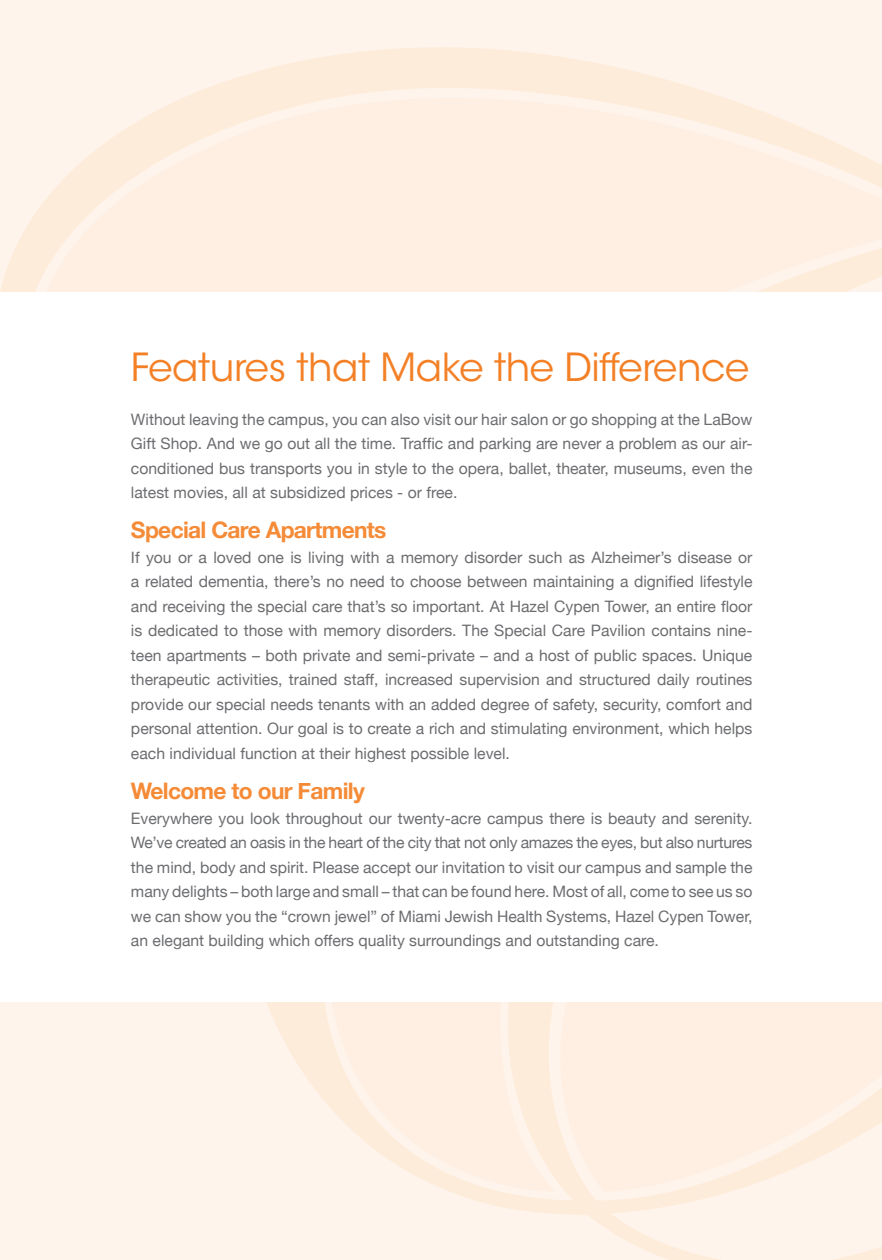
<style>
.page{position:relative;width:882px;height:1260px;background:#fff}
.page>*{position:absolute;margin:0;border:0;box-sizing:border-box;transform-origin:0 0}
.t1{font:38.5px "ITC Avant Garde MM 302 750";letter-spacing:-.01em;color:#f48026}
.t2{font:700 22.75px "Helvetica Neue";letter-spacing:-.03em;color:#f58b37}
.t3{font:15.75px/24.5px "Helvetica Neue";color:#6c6d70;text-align:justify}
</style>
<div class="page">
<svg style="left:0;top:1002px;width:882px;height:258px;background:#fef3e9"></svg>
<svg style="left:0;top:8px;width:882px;height:284px;background:#fef0e4"></svg>
<svg style="left:555px;top:1002px;width:327px;height:190px;background:#feefe2"></svg>
<svg style="left:331px;top:1002px;width:224px;height:191px;background:#feefe2"></svg>
<p class="t1" style="left:131px;top:345px;width:620px">Features that Make the Difference</p>
<p class="t3" style="left:131px;top:408px;width:623px">Without leaving the campus, you can also visit our hair salon or go shopping at the LaBow Gift Shop. And we go out all the time. Traffic and parking are never a problem as our air&shy;conditioned bus transports you in style to the opera, ballet, theater, museums, even the latest movies, all at subsidized prices - or free.</p>
<p class="t2" style="left:131px;top:512px;width:257px">Special Care Apartments</p>
<p class="t3" style="left:131px;top:546px;width:623px">If you or a loved one is living with a memory disorder such as Alzheimer’s disease or a related dementia, there’s no need to choose between maintaining a dignified lifestyle and receiving the special care that’s so important. At Hazel Cypen Tower, an entire floor is dedicated to those with memory disorders. The Special Care Pavilion contains nine&shy;teen apartments – both private and semi-private – and a host of public spaces. Unique therapeutic activities, trained staff, increased supervision and structured daily routines provide our special needs tenants with an added degree of safety, security, comfort and personal attention. Our goal is to create a rich and stimulating environment, which helps each individual function at their highest possible level.</p>
<p class="t2" style="left:131px;top:773px;width:235px">Welcome to our Family</p>
<p class="t3" style="left:131px;top:807px;width:623px">Everywhere you look throughout our twenty-acre campus there is beauty and serenity.<br>We’ve created an oasis in the heart of the city that not only amazes the eyes, but also nurtures the mind, body and spirit. Please accept our invitation to visit our campus and sample the many delights – both large and small – that can be found here. Most of all, come to see us so we can show you the “crown jewel” of Miami Jewish Health Systems, Hazel Cypen Tower, an elegant building which offers quality surroundings and outstanding care.</p>
</div>
